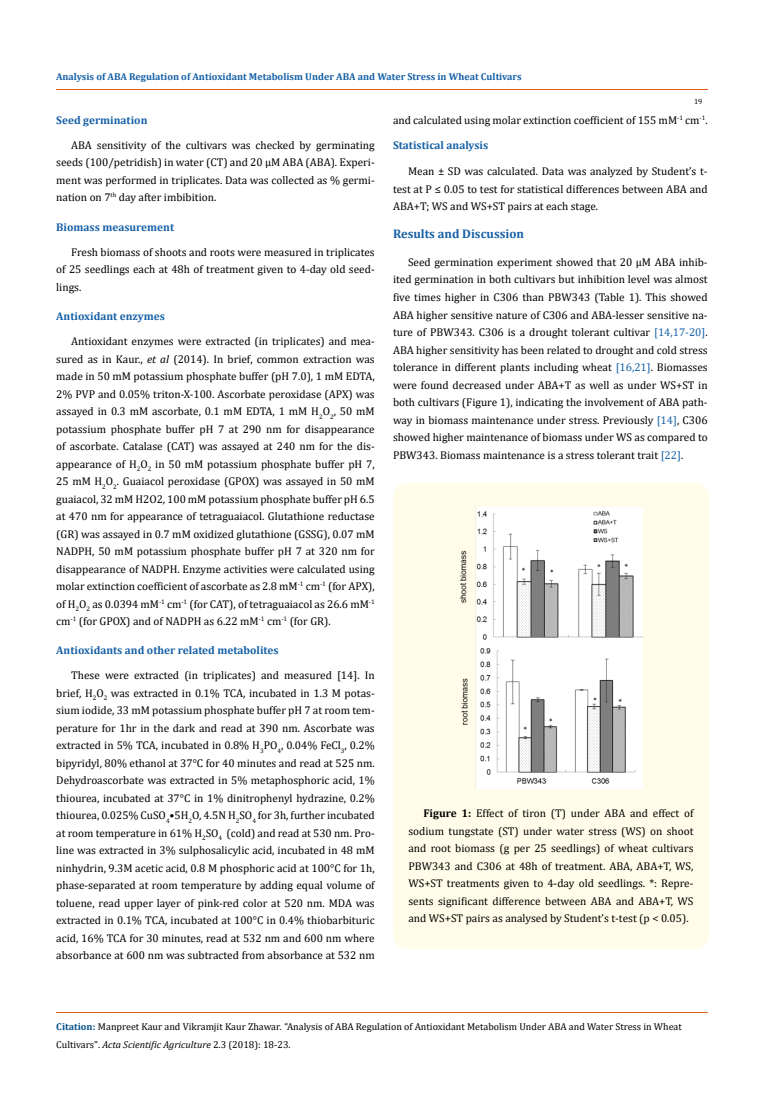
<style>
.page{position:relative;width:764px;height:1112px;background:#fff}
.page>*{position:absolute;margin:0;border:0;box-sizing:border-box;transform-origin:0 0}
.t1{font:700 12.5px "Cambria";color:#1560a6}
.t2{font:11.25px/17.5px "Cambria";color:#000;text-align:justify}
.t3{font:700 11.25px "Cambria";color:#1560a6}
.t4{font:10px/17.5px "Cambria";color:#000}
.t5{font:700 10px "Cambria";color:#1560a6}
.t6{font:7.5px "Cambria";color:#000}
.s1{font-style:italic}
.s2{color:#1560a6}
.s3{font-weight:700}
.s4{font-weight:700;color:#035089}
</style>
<div class="page">
<hr style="left:56px;top:1012px;width:651px;height:1px;background:#e05d1a">
<hr style="left:56px;top:89px;width:651px;height:1px;background:#e05d1a">
<div style="left:393px;top:482px;width:316px;height:467px;background:#fffde9;border-radius:15px"></div>
<img style="left:459px;top:507px;width:183px;height:282px">
<p class="t5" style="left:56px;top:70px;width:467px">Analysis of ABA Regulation of Antioxidant Metabolism Under ABA and Water Stress in Wheat Cultivars</p>
<p class="t6" style="left:694px;top:97px;width:10px">19</p>
<p class="t3" style="left:56px;top:112px;width:93px">Seed germination</p>
<p class="t2" style="left:56px;top:136px;width:320px;text-indent:15px">ABA sensitivity of the cultivars was checked by germinating seeds (100/petridish) in water (CT) and 20 µM ABA (ABA). Experi&shy;ment was performed in triplicates. Data was collected as % germi&shy;nation on 7<sup>th</sup> day after imbibition.</p>
<p class="t3" style="left:56px;top:219px;width:119px">Biomass measurement</p>
<p class="t2" style="left:56px;top:243px;width:320px;text-indent:15px">Fresh biomass of shoots and roots were measured in triplicates of 25 seedlings each at 48h of treatment given to 4-day old seed&shy;lings.</p>
<p class="t3" style="left:56px;top:308px;width:110px">Antioxidant enzymes</p>
<p class="t2" style="left:56px;top:332px;width:320px;text-indent:15px">Antioxidant enzymes were extracted (in triplicates) and mea&shy;sured as in Kaur., <span class="s1">et al</span> (2014). In brief, common extraction was made in 50 mM potassium phosphate buffer (pH 7.0), 1 mM EDTA, 2% PVP and 0.05% triton-X-100. Ascorbate peroxidase (APX) was assayed in 0.3 mM ascorbate, 0.1 mM EDTA, 1 mM H<sub>2</sub>O<sub>2</sub>, 50 mM potassium phosphate buffer pH 7 at 290 nm for disappearance of ascorbate. Catalase (CAT) was assayed at 240 nm for the dis&shy;appearance of H<sub>2</sub>O<sub>2</sub> in 50 mM potassium phosphate buffer pH 7, 25 mM H<sub>2</sub>O<sub>2</sub>. Guaiacol peroxidase (GPOX) was assayed in 50 mM guaiacol, 32 mM H2O2, 100 mM potassium phosphate buffer pH 6.5 at 470 nm for appearance of tetraguaiacol. Glutathione reductase (GR) was assayed in 0.7 mM oxidized glutathione (GSSG), 0.07 mM NADPH, 50 mM potassium phosphate buffer pH 7 at 320 nm for disappearance of NADPH. Enzyme activities were calculated using molar extinction coefficient of ascorbate as 2.8 mM<sup>-1</sup> cm<sup>-1</sup> (for APX), of H<sub>2</sub>O<sub>2</sub> as 0.0394 mM<sup>-1</sup> cm<sup>-1</sup> (for CAT), of tetraguaiacol as 26.6 mM<sup>-1 </sup>cm<sup>-1</sup> (for GPOX) and of NADPH as 6.22 mM<sup>-1</sup> cm<sup>-1</sup> (for GR).</p>
<p class="t3" style="left:56px;top:642px;width:224px">Antioxidants and other related metabolites</p>
<p class="t2" style="left:56px;top:666px;width:320px;text-indent:15px">These were extracted (in triplicates) and measured [14]. In brief, H<sub>2</sub>O<sub>2</sub> was extracted in 0.1% TCA, incubated in 1.3 M potas&shy;sium iodide, 33 mM potassium phosphate buffer pH 7 at room tem&shy;perature for 1hr in the dark and read at 390 nm. Ascorbate was extracted in 5% TCA, incubated in 0.8% H<sub>3</sub>PO<sub>4</sub>, 0.04% FeCl<sub>3</sub>, 0.2% bipyridyl, 80% ethanol at 37°C for 40 minutes and read at 525 nm.<br>Dehydroascorbate was extracted in 5% metaphosphoric acid, 1% thiourea, incubated at 37°C in 1% dinitrophenyl hydrazine, 0.2% thiourea, 0.025% CuSO<sub>4</sub>•5H<sub>2</sub>O, 4.5N H<sub>2</sub>SO<sub>4</sub> for 3h, further incubated at room temperature in 61% H<sub>2</sub>SO<sub>4</sub> (cold) and read at 530 nm. Pro&shy;line was extracted in 3% sulphosalicylic acid, incubated in 48 mM ninhydrin, 9.3M acetic acid, 0.8 M phosphoric acid at 100°C for 1h, phase-separated at room temperature by adding equal volume of toluene, read upper layer of pink-red color at 520 nm. MDA was extracted in 0.1% TCA, incubated at 100°C in 0.4% thiobarbituric acid, 16% TCA for 30 minutes, read at 532 nm and 600 nm where absorbance at 600 nm was subtracted from absorbance at 532 nm</p>
<p class="t2" style="left:393px;top:111px;width:316px">and calculated using molar extinction coefficient of 155 mM<sup>-1</sup> cm<sup>-1</sup>.</p>
<p class="t3" style="left:393px;top:137px;width:97px">Statistical analysis</p>
<p class="t2" style="left:393px;top:163px;width:316px;text-indent:15px">Mean ± SD was calculated. Data was analyzed by Student’s t&shy;test at P ≤ 0.05 to test for statistical differences between ABA and ABA+T; WS and WS+ST pairs at each stage.</p>
<p class="t1" style="left:393px;top:225px;width:133px">Results and Discussion</p>
<p class="t2" style="left:393px;top:253px;width:316px;text-indent:15px">Seed germination experiment showed that 20 µM ABA inhib&shy;ited germination in both cultivars but inhibition level was almost five times higher in C306 than PBW343 (Table 1). This showed ABA higher sensitive nature of C306 and ABA-lesser sensitive na&shy;ture of PBW343. C306 is a drought tolerant cultivar <span class="s2">[14,17-20]</span>.<br>ABA higher sensitivity has been related to drought and cold stress tolerance in different plants including wheat <span class="s2">[16,21]</span>. Biomasses were found decreased under ABA+T as well as under WS+ST in both cultivars (Figure 1), indicating the involvement of ABA path&shy;way in biomass maintenance under stress. Previously <span class="s2">[14]</span>, C306 showed higher maintenance of biomass under WS as compared to PBW343. Biomass maintenance is a stress tolerant trait <span class="s2">[22]</span>.</p>
<p class="t2" style="left:408px;top:804px;width:287px;text-indent:15px"><span class="s3">Figure 1:</span> Effect of tiron (T) under ABA and effect of sodium tungstate (ST) under water stress (WS) on shoot and root biomass (g per 25 seedlings) of wheat cultivars PBW343 and C306 at 48h of treatment. ABA, ABA+T, WS, WS+ST treatments given to 4-day old seedlings. *: Repre&shy;sents significant difference between ABA and ABA+T, WS and WS+ST pairs as analysed by Student’s t-test (p &lt; 0.05).</p>
<p class="t4" style="left:56px;top:1017px;width:627px"><span class="s4">Citation:</span> Manpreet Kaur and Vikramjit Kaur Zhawar<span class="s1">.</span> “Analysis of ABA Regulation of Antioxidant Metabolism Under ABA and Water Stress in Wheat<br>Cultivars". <span class="s1">Acta Scientific Agriculture</span> 2.3 (2018): 18-23.</p>
</div>
